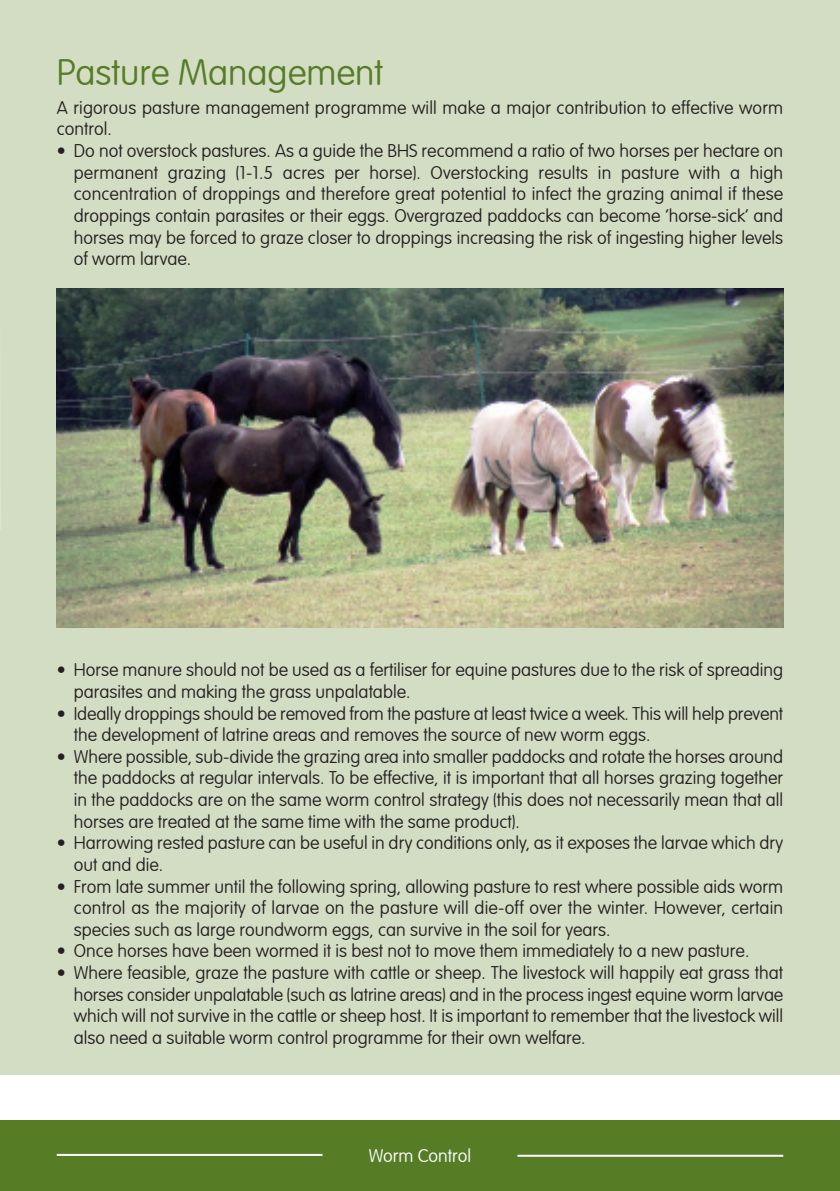
<style>
.page{position:relative;width:840px;height:1191px;background:#fff}
.page>*{position:absolute;margin:0;border:0;box-sizing:border-box;transform-origin:0 0}
.t1{font:100 36px "VAG Rounded LT";color:#577c26}
.t2{font:100 18px/21.6px "VAG Rounded LT";color:#231f20}
.t3{font:100 18px "VAG Rounded LT";color:#fff}
.s1{font-weight:700}
</style>
<div class="page">
<div style="left:0;top:530px;width:839px;height:544px;background:#d3ddc4"></div>
<div style="left:0;top:0;width:839px;height:628px;background:#d3ddc4"></div>
<div style="left:0;top:1119px;width:839px;height:72px;background:#577c26"></div>
<hr style="left:57px;top:1153px;width:265px;height:2px;background:#fff">
<hr style="left:517px;top:1154px;width:265px;height:2px;background:#fff">
<img style="left:57px;top:288px;width:725px;height:340px">
<h1 class="t1" style="left:57px;top:51px;width:327px">Pasture Management</h1>
<p class="t2" style="left:57px;top:97px;width:727px">A rigorous pasture management programme will make a major contribution to effective worm control.</p>
<p class="t2" style="left:74px;top:140px;width:710px;text-align:justify;text-indent:-17px"><span class="s1">•</span> Do not overstock pastures. As a guide the BHS recommend a ratio of two horses per hectare on permanent grazing (1-1.5 acres per horse). Overstocking results in pasture with a high concentration of droppings and therefore great potential to infect the grazing animal if these droppings contain parasites or their eggs. Overgrazed paddocks can become ‘horse-sick’ and horses may be forced to graze closer to droppings increasing the risk of ingesting higher levels of worm larvae.</p>
<p class="t2" style="left:74px;top:660px;width:710px;text-indent:-17px"><span class="s1">•</span> Horse manure should not be used as a fertiliser for equine pastures due to the risk of spreading parasites and making the grass unpalatable.</p>
<p class="t2" style="left:74px;top:703px;width:710px;text-indent:-17px"><span class="s1">•</span> Ideally droppings should be removed from the pasture at least twice a week. This will help prevent the development of latrine areas and removes the source of new worm eggs.</p>
<p class="t2" style="left:74px;top:746px;width:710px;text-align:justify;text-indent:-17px"><span class="s1">•</span> Where possible, sub-divide the grazing area into smaller paddocks and rotate the horses around the paddocks at regular intervals. To be effective, it is important that all horses grazing together in the paddocks are on the same worm control strategy (this does not necessarily mean that all horses are treated at the same time with the same product).</p>
<p class="t2" style="left:74px;top:832px;width:710px;text-indent:-17px"><span class="s1">•</span> Harrowing rested pasture can be useful in dry conditions only, as it exposes the larvae which dry out and die.</p>
<p class="t2" style="left:74px;top:876px;width:710px;text-align:justify;text-indent:-17px"><span class="s1">•</span> From late summer until the following spring, allowing pasture to rest where possible aids worm control as the majority of larvae on the pasture will die-off over the winter. However, certain species such as large roundworm eggs, can survive in the soil for years.</p>
<p class="t2" style="left:57px;top:941px;width:693px"><span class="s1">•</span> Once horses have been wormed it is best not to move them immediately to a new pasture.</p>
<p class="t2" style="left:74px;top:962px;width:710px;text-align:justify;text-indent:-17px"><span class="s1">•</span> Where feasible, graze the pasture with cattle or sheep. The livestock will happily eat grass that horses consider unpalatable (such as latrine areas) and in the process ingest equine worm larvae which will not survive in the cattle or sheep host. It is important to remember that the livestock will also need a suitable worm control programme for their own welfare.</p>
<p class="t3" style="left:368px;top:1145px;width:104px">Worm Control</p>
</div>
